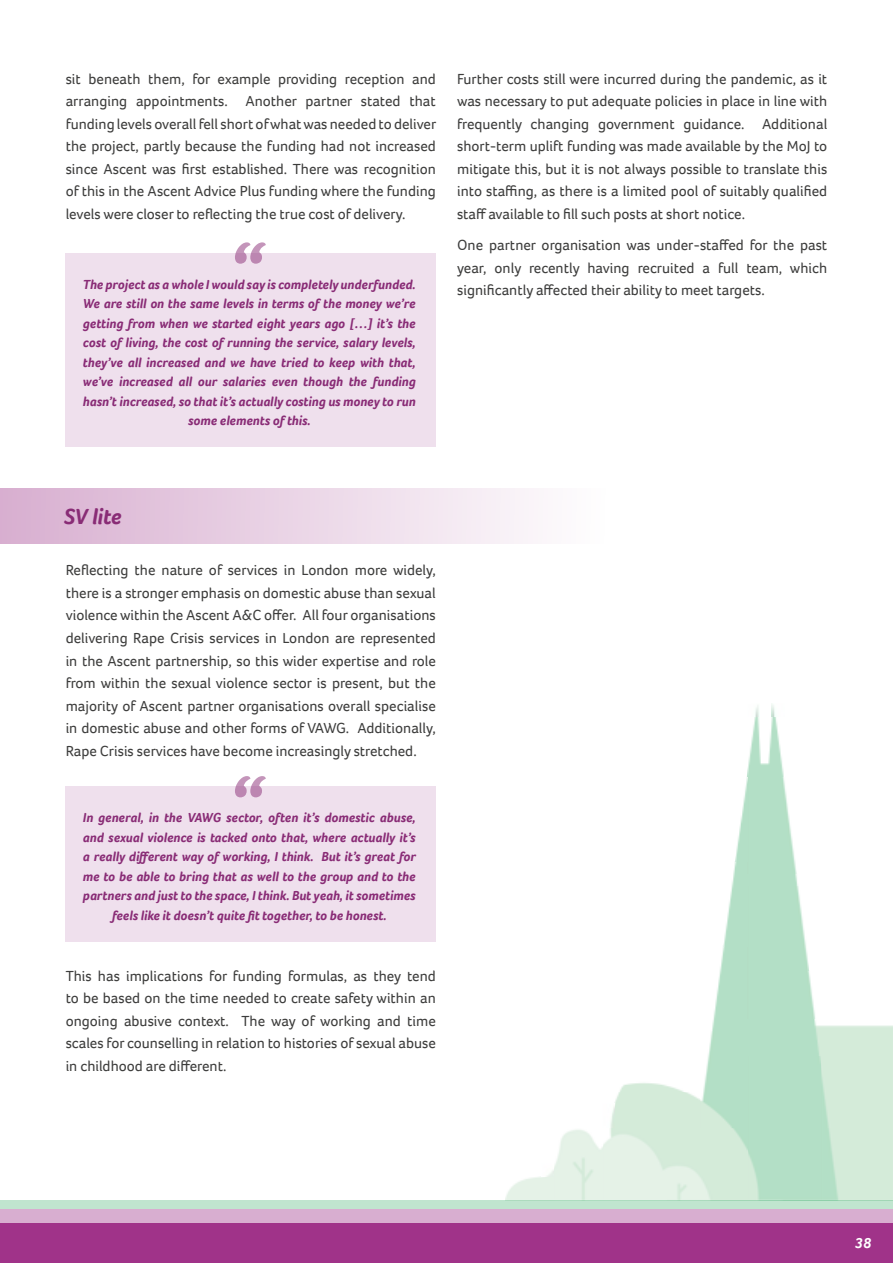
<style>
.page{position:relative;width:893px;height:1263px;background:#fff}
.page>*{position:absolute;margin:0;border:0;box-sizing:border-box;transform-origin:0 0}
.t1{font:italic 700 22.5px "Foco";letter-spacing:-.015em;color:#892c76}
.t2{font:15px/22.5px "Foco";color:#3d3d3c;text-align:justify}
.t3{font:italic 700 15px "Foco";color:#fff}
.t4{font:italic 700 13.5px/19.5px "Foco";color:#892c76;text-align:center}
</style>
<div class="page">
<div style="left:0;top:1209px;width:893px;height:54px;background:#d8aed0"></div>
<div style="left:0;top:1223px;width:893px;height:40px;background:#a03389"></div>
<div style="left:66px;top:253px;width:370px;height:193px;background:#efe0ed"></div>
<svg style="left:235px;top:242px;width:31px;height:22px"></svg>
<div style="left:0;top:488px;width:606px;height:55px;background:linear-gradient(to right,#d8aed0,#fefefe)"></div>
<div style="left:66px;top:787px;width:370px;height:155px;background:#efe0ed"></div>
<svg style="left:235px;top:776px;width:31px;height:21px"></svg>
<img style="left:554px;top:1128px;width:339px;height:72px">
<img style="left:505px;top:1176px;width:49px;height:24px">
<svg style="left:547px;top:1170px;width:7px;height:6px"></svg>
<img style="left:748px;top:1019px;width:145px;height:109px">
<img style="left:699px;top:1031px;width:49px;height:97px">
<div style="left:614px;top:1091px;width:85px;height:37px;background:#d4ebd9"></div>
<img style="left:610px;top:1107px;width:4px;height:21px">
<img style="left:620px;top:1083px;width:63px;height:8px">
<img style="left:712px;top:946px;width:36px;height:85px">
<img style="left:748px;top:970px;width:68px;height:49px">
<img style="left:748px;top:873px;width:60px;height:97px">
<img style="left:723px;top:861px;width:25px;height:85px">
<img style="left:748px;top:777px;width:48px;height:96px">
<img style="left:735px;top:768px;width:13px;height:93px">
<img style="left:748px;top:716px;width:36px;height:61px">
<svg style="left:772px;top:704px;width:3px;height:12px"></svg>
<svg style="left:755px;top:706px;width:4px;height:10px"></svg>
<div style="left:0;top:1200px;width:892px;height:9px;background:#c0e5cf"></div>
<p class="t2" style="left:66px;top:67px;width:372px">sit beneath them, for example providing reception and arranging appointments. Another partner stated that funding levels overall fell short of what was needed to deliver the project, partly because the funding had not increased since Ascent was first established. There was recognition of this in the Ascent Advice Plus funding where the funding levels were closer to reflecting the true cost of delivery.</p>
<p class="t2" style="left:457px;top:67px;width:372px">Further costs still were incurred during the pandemic, as it was necessary to put adequate policies in place in line with frequently changing government guidance. Additional short-term uplift funding was made available by the MoJ to mitigate this, but it is not always possible to translate this into staffing, as there is a limited pool of suitably qualified staff available to fill such posts at short notice.</p>
<p class="t2" style="left:457px;top:234px;width:372px">One partner organisation was under-staffed for the past year, only recently having recruited a full team, which significantly affected their ability to meet targets.</p>
<p class="t4" style="left:83px;top:274px;width:334px">The project as a whole I would say is completely underfunded.<br>We are still on the same levels in terms of the money we’re getting from when we started eight years ago […] it’s the cost of living, the cost of running the service, salary levels, they’ve all increased and we have tried to keep with that, we’ve increased all our salaries even though the funding hasn’t increased, so that it’s actually costing us money to run some elements of this.</p>
<p class="t1" style="left:64px;top:501px;width:59px">SV lite</p>
<p class="t2" style="left:66px;top:559px;width:372px">Reflecting the nature of services in London more widely, there is a stronger emphasis on domestic abuse than sexual violence within the Ascent A&amp;C offer. All four organisations delivering Rape Crisis services in London are represented in the Ascent partnership, so this wider expertise and role from within the sexual violence sector is present, but the majority of Ascent partner organisations overall specialise in domestic abuse and other forms of VAWG. Additionally, Rape Crisis services have become increasingly stretched.</p>
<p class="t4" style="left:83px;top:808px;width:334px">In general, in the VAWG sector, often it’s domestic abuse, and sexual violence is tacked onto that, where actually it’s a really different way of working, I think. But it’s great for me to be able to bring that as well to the group and to the partners and just to the space, I think. But yeah, it sometimes feels like it doesn’t quite fit together, to be honest.</p>
<p class="t2" style="left:66px;top:964px;width:372px">This has implications for funding formulas, as they tend to be based on the time needed to create safety within an ongoing abusive context. The way of working and time scales for counselling in relation to histories of sexual abuse in childhood are different.</p>
<p class="t3" style="left:855px;top:1233px;width:18px">38</p>
</div>
